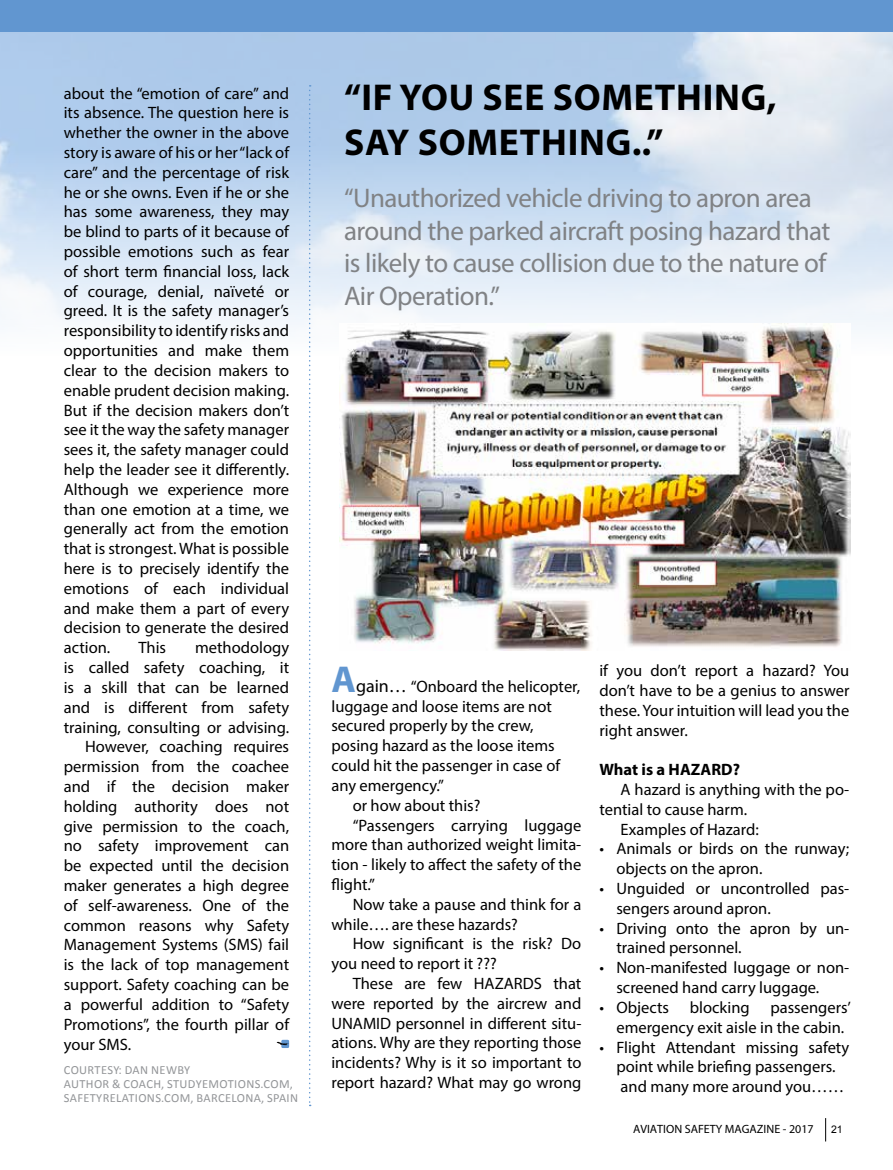
<style>
.page{position:relative;width:893px;height:1170px;background:#fff}
.page>*{position:absolute;margin:0;border:0;box-sizing:border-box;transform-origin:0 0}
.t1{font:700 37.5px/45px "Myriad Pro";letter-spacing:.02em;color:#000}
.t2{font:27px/32.4px "Myriad Pro";letter-spacing:-.02em;color:#808285}
.t3{font:16.5px/19.8px "Myriad Pro";color:#000}
.t4{font:700 16.5px "Myriad Pro";color:#000}
.t5{font:12.45px/14.2px "Calibri";letter-spacing:.03em;color:#939598}
.t6{font:12px "Myriad Pro";color:#000}
.t7{font:10.5px "Arial";color:#000}
.s1{font-weight:700;font-size:37.5px;color:#6196d0}
.s2{font-size:18px}
</style>
<div class="page">
<svg style="left:825px;top:1118px;width:1px;height:23px"></svg>
<div style="left:0;top:0;width:893px;height:32px;background:#6196d0"></div>
<svg style="left:309px;top:85px;width:2px;height:1021px"></svg>
<img style="left:339px;top:323px;width:512px;height:327px">
<svg style="left:281px;top:1039px;width:8px;height:8px"></svg>
<svg style="left:277px;top:1041px;width:12px;height:4px"></svg>
<p class="t3" style="left:64px;top:83px;width:227px;text-align:justify">about the “emotion of care” and its absence. The question here is whether the owner in the above story is aware of his or her “lack of care” and the percentage of risk he or she owns. Even if he or she has some awareness, they may be blind to parts of it because of possible emotions such as fear of short term financial loss, lack of courage, denial, naïveté or greed. It is the safety manager’s responsibility to identify risks and opportunities and make them clear to the decision makers to enable prudent decision making.<br>But if the decision makers don’t see it the way the safety manager sees it, the safety manager could help the leader see it differently.<br>Although we experience more than one emotion at a time, we generally act from the emotion that is strongest. What is possible here is to precisely identify the emotions of each individual and make them a part of every decision to generate the desired action.</p>
<p class="t3" style="left:139px;top:637px;width:29px">This</p>
<p class="t3" style="left:195px;top:637px;width:96px">methodology</p>
<p class="t3" style="left:64px;top:657px;width:227px">is called safety coaching, it</p>
<p class="t3" style="left:64px;top:677px;width:227px">is a skill that can be learned</p>
<p class="t3" style="left:64px;top:697px;width:227px">and is different from safety</p>
<p class="t3" style="left:64px;top:716px;width:227px">training, consulting or advising.</p>
<p class="t3" style="left:85px;top:736px;width:206px">However, coaching requires</p>
<p class="t3" style="left:64px;top:756px;width:227px">permission from the coachee</p>
<p class="t3" style="left:64px;top:776px;width:227px">and if the decision maker</p>
<p class="t3" style="left:64px;top:796px;width:227px">holding authority does not</p>
<p class="t3" style="left:64px;top:815px;width:227px">give permission to the coach,</p>
<p class="t3" style="left:64px;top:835px;width:227px">no safety improvement can</p>
<p class="t3" style="left:64px;top:855px;width:227px">be expected until the decision</p>
<p class="t3" style="left:64px;top:875px;width:227px">maker generates a high degree</p>
<p class="t3" style="left:64px;top:895px;width:227px">of self-awareness. One of the</p>
<p class="t3" style="left:64px;top:914px;width:227px">common reasons why Safety</p>
<p class="t3" style="left:64px;top:934px;width:227px">Management Systems (SMS) fail</p>
<p class="t3" style="left:64px;top:954px;width:227px">is the lack of top management</p>
<p class="t3" style="left:64px;top:974px;width:227px">support. Safety coaching can be</p>
<p class="t3" style="left:64px;top:994px;width:227px">a powerful addition to “Safety</p>
<p class="t3" style="left:64px;top:1013px;width:227px">Promotions”, the fourth pillar of</p>
<p class="t3" style="left:64px;top:1033px;width:69px">your SMS.</p>
<p class="t5" style="left:64px;top:1062px;width:236px">COURTESY: DAN NEWBY<br>AUTHOR &amp; COACH, STUDYEMOTIONS.COM,<br>SAFETYRELATIONS.COM, BARCELONA, SPAIN</p>
<h1 class="t1" style="left:344px;top:74px;width:434px">“IF YOU SEE SOMETHING,<br>SAY SOMETHING..”</h1>
<h2 class="t2" style="left:344px;top:182px;width:488px">“Unauthorized vehicle driving to apron area around the parked aircraft posing hazard that is likely to cause collision due to the nature of Air Operation.”</h2>
<p class="t3" style="left:331px;top:676px;width:250px"><span class="s1">A</span><span class="s2">gain…</span> “Onboard the helicopter,</p>
<p class="t3" style="left:331px;top:696px;width:222px">luggage and loose items are not</p>
<p class="t3" style="left:331px;top:715px;width:204px">secured properly by the crew,</p>
<p class="t3" style="left:331px;top:735px;width:225px">posing hazard as the loose items</p>
<p class="t3" style="left:331px;top:755px;width:230px">could hit the passenger in case of</p>
<p class="t3" style="left:331px;top:775px;width:114px">any emergency.”</p>
<p class="t3" style="left:353px;top:795px;width:129px">or how about this?</p>
<p class="t3" style="left:353px;top:814px;width:230px">“Passengers carrying luggage</p>
<p class="t3" style="left:331px;top:834px;width:251px">more than authorized weight limita-</p>
<p class="t3" style="left:331px;top:854px;width:251px">tion - likely to affect the safety of the</p>
<p class="t3" style="left:331px;top:874px;width:45px">flight.”</p>
<p class="t3" style="left:353px;top:894px;width:230px">Now take a pause and think for a</p>
<p class="t3" style="left:331px;top:913px;width:188px">while…. are these hazards?</p>
<p class="t3" style="left:353px;top:933px;width:230px">How significant is the risk? Do</p>
<p class="t3" style="left:331px;top:953px;width:167px">you need to report it ???</p>
<p class="t3" style="left:353px;top:973px;width:230px">These are few HAZARDS that</p>
<p class="t3" style="left:331px;top:993px;width:251px">were reported by the aircrew and</p>
<p class="t3" style="left:331px;top:1012px;width:251px">UNAMID personnel in different situ-</p>
<p class="t3" style="left:331px;top:1032px;width:251px">ations. Why are they reporting those</p>
<p class="t3" style="left:331px;top:1052px;width:251px">incidents? Why is it so important to</p>
<p class="t3" style="left:331px;top:1072px;width:251px">report hazard? What may go wrong</p>
<p class="t3" style="left:599px;top:660px;width:251px;text-align:justify">if you don’t report a hazard? You don’t have to be a genius to answer these. Your intuition will lead you the right answer.</p>
<p class="t4" style="left:599px;top:758px;width:142px">What is a HAZARD?</p>
<p class="t3" style="left:621px;top:779px;width:230px">A hazard is anything with the po-</p>
<p class="t3" style="left:599px;top:799px;width:149px">tential to cause harm.</p>
<p class="t3" style="left:621px;top:818px;width:140px">Examples of Hazard:</p>
<p class="t3" style="left:616px;top:838px;width:234px;text-indent:-17px">• Animals or birds on the runway; objects on the apron.</p>
<p class="t3" style="left:616px;top:878px;width:234px;text-indent:-17px">• Unguided or uncontrolled pas&shy;sengers around apron.</p>
<p class="t3" style="left:616px;top:917px;width:234px;text-indent:-17px">• Driving onto the apron by un&shy;trained personnel.</p>
<p class="t3" style="left:616px;top:957px;width:234px;text-indent:-17px">• Non-manifested luggage or non&shy;screened hand carry luggage.</p>
<p class="t3" style="left:599px;top:997px;width:71px">• Objects</p>
<p class="t3" style="left:690px;top:997px;width:61px">blocking</p>
<p class="t3" style="left:616px;top:997px;width:236px;text-indent:154px">passengers’ emergency exit aisle in the cabin.</p>
<p class="t3" style="left:616px;top:1036px;width:234px;text-indent:-17px">• Flight Attendant missing safety point while briefing passengers. and many more around you……</p>
<p class="t6" style="left:633px;top:1121px;width:182px">AVIATION SAFETY MAGAZINE - 2017</p>
<p class="t7" style="left:831px;top:1122px;width:13px">21</p>
</div>
